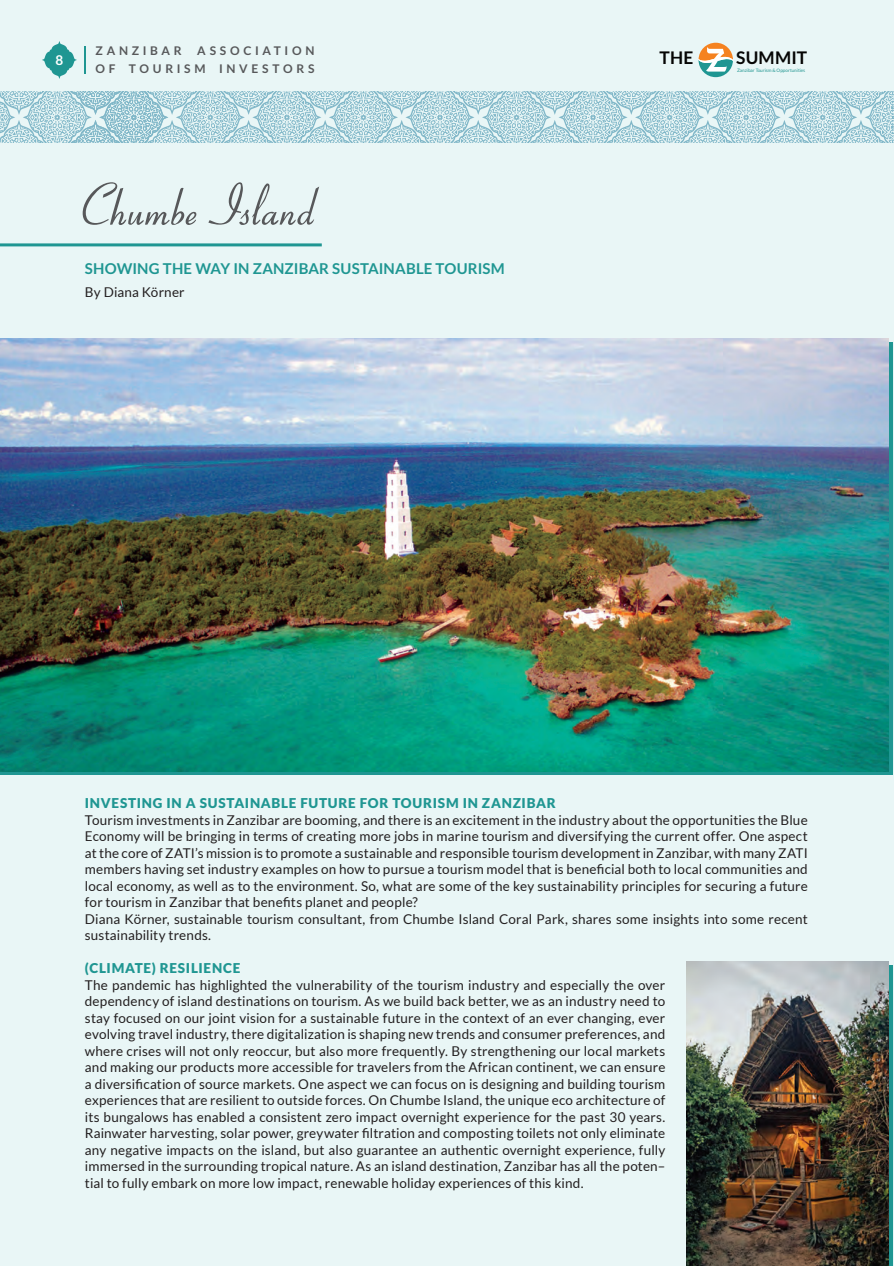
<style>
.page{position:relative;width:894px;height:1266px;background:#fff}
.page>*{position:absolute;margin:0;border:0;box-sizing:border-box;transform-origin:0 0}
.t1{font:600 60px "Aspire";color:#57585a}
.t2{font:700 17.4px "Lato";letter-spacing:.015em;color:#050504}
.t3{font:700 15px "Lato";letter-spacing:.01em;color:#1f9692}
.t4{font:13.5px/16.5px "Lato";letter-spacing:.01em;color:#231f20}
.t5{font:900 13.5px "Lato";letter-spacing:.055em;color:#1f9692}
.t6{font:700 13.5px "Lato";color:#fff}
.t7{font:700 12px/18px "Lato";letter-spacing:.31em;color:#57585a;text-align:right}
.t8{font:4.65px "Lato";letter-spacing:-.005em;color:#1d948f}
</style>
<div class="page">
<div style="left:0;top:0;width:893px;height:1266px;background:#e9f6f6"></div>
<hr style="left:893px;top:0;width:1px;height:1266px;background:#e9f6f6">
<svg style="left:0;top:92px;width:894px;height:51px"></svg>
<hr style="left:84px;top:46px;width:2px;height:28px;background:#1f9692">
<svg style="left:42px;top:41px;width:35px;height:38px"></svg>
<svg style="left:698px;top:43px;width:35px;height:34px"></svg>
<hr style="left:0;top:243px;width:322px;height:3px;background:#1f9692">
<img style="left:0;top:338px;width:889px;height:433px">
<img style="left:687px;top:961px;width:202px;height:305px">
<p class="t6" style="left:55px;top:52px;width:9px">8</p>
<p class="t7" style="left:96px;top:42px;width:220px">ASSOCIATION<br>OF TOURISM INVESTORS</p>
<p class="t7" style="left:96px;top:42px;width:88px">ZANZIBAR</p>
<h1 class="t1" style="left:85px;top:177px;width:238px">Chumbe Island</h1>
<p class="t3" style="left:85px;top:260px;width:421px">SHOWING THE WAY IN ZANZIBAR SUSTAINABLE TOURISM</p>
<p class="t4" style="left:85px;top:283px;width:101px">By Diana Körner</p>
<p class="t2" style="left:660px;top:48px;width:35px">THE</p>
<p class="t2" style="left:736px;top:48px;width:72px">SUMMIT</p>
<p class="t8" style="left:737px;top:67px;width:70px">Zanzibar Tourism &amp; Opportunities</p>
<p class="t5" style="left:85px;top:795px;width:472px">INVESTING IN A SUSTAINABLE FUTURE FOR TOURISM IN ZANZIBAR</p>
<p class="t4" style="left:85px;top:811px;width:724px">Tourism investments in Zanzibar are booming, and there is an excitement in the industry about the opportunities the Blue Economy will be bringing in terms of creating more jobs in marine tourism and diversifying the current offer. One aspect at the core of ZATI’s mission is to promote a sustainable and responsible tourism development in Zanzibar, with many ZATI members having set industry examples on how to pursue a tourism model that is beneficial both to local communities and local economy, as well as to the environment. So, what are some of the key sustainability principles for securing a future for tourism in Zanzibar that benefits planet and people?<br>Diana Körner, sustainable tourism consultant, from Chumbe Island Coral Park, shares some insights into some recent sustainability trends.</p>
<p class="t5" style="left:85px;top:960px;width:157px">(CLIMATE) RESILIENCE</p>
<p class="t4" style="left:85px;top:976px;width:582px;text-align:justify">The pandemic has highlighted the vulnerability of the tourism industry and especially the over dependency of island destinations on tourism. As we build back better, we as an industry need to stay focused on our joint vision for a sustainable future in the context of an ever changing, ever evolving travel industry, there digitalization is shaping new trends and consumer preferences, and where crises will not only reoccur, but also more frequently. By strengthening our local markets and making our products more accessible for travelers from the African continent, we can ensure a diversification of source markets. One aspect we can focus on is designing and building tourism experiences that are resilient to outside forces. On Chumbe Island, the unique eco architecture of its bungalows has enabled a consistent zero impact overnight experience for the past 30 years.<br>Rainwater harvesting, solar power, greywater filtration and composting toilets not only eliminate any negative impacts on the island, but also guarantee an authentic overnight experience, fully immersed in the surrounding tropical nature. As an island destination, Zanzibar has all the poten– tial to fully embark on more low impact, renewable holiday experiences of this kind.</p>
</div>
